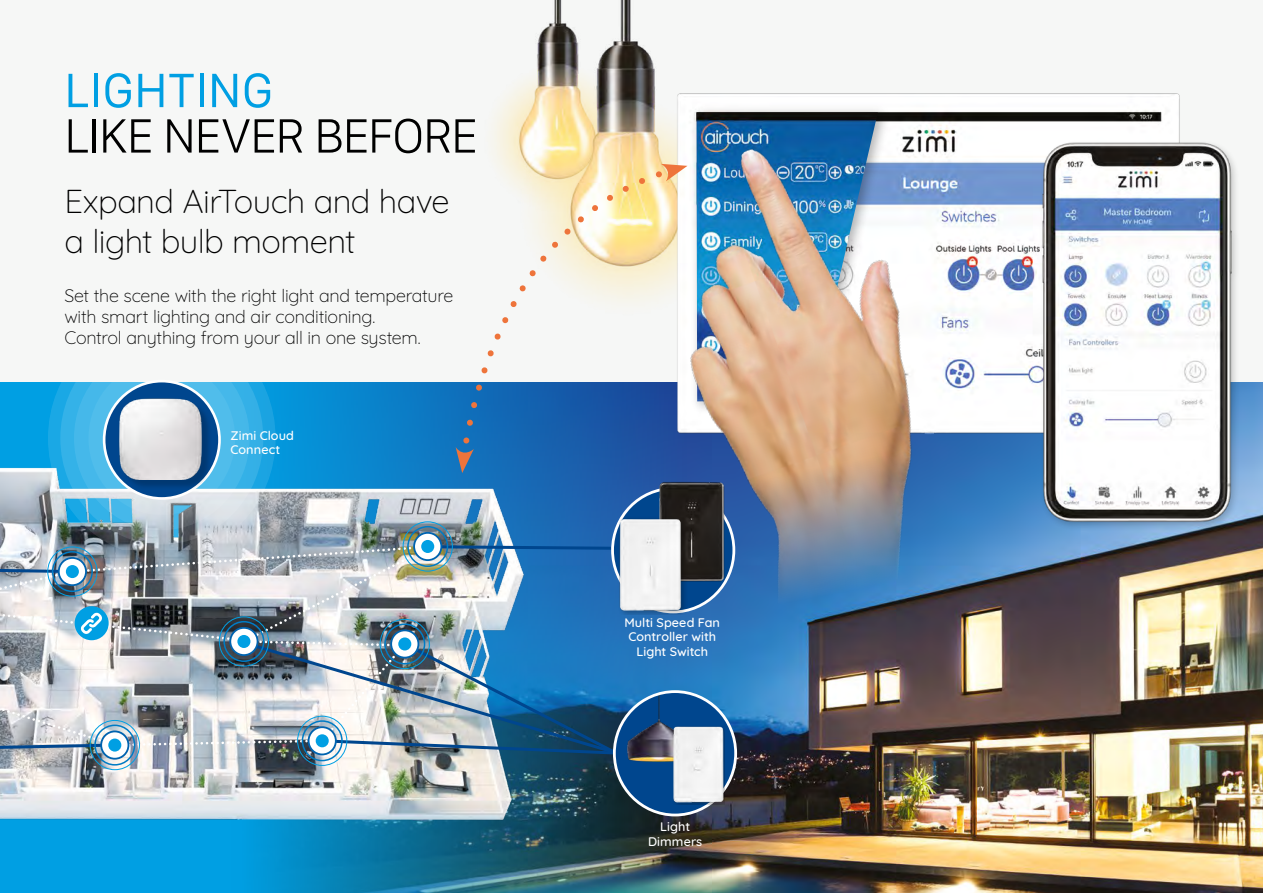
<style>
.page{position:relative;width:1263px;height:893px;background:#f6f7f6}
.page>*{position:absolute;margin:0;border:0;box-sizing:border-box;transform-origin:0 0}
.t1{font:300 49.95px "San Francisco Text";letter-spacing:-.045em;color:#000}
.t2{font:49.95px "San Francisco Text";letter-spacing:-.01em;color:#009fe3}
.t3{font:300 33px/39.6px "Quicksand 2011";letter-spacing:-.02em;color:#000}
.t4{font:300 18px/21px "Quicksand 2011";letter-spacing:-.015em;color:#000}
.t5{font:500 12.6px/14.2px "Quicksand 2011";letter-spacing:.005em;color:#fff;text-align:center}
</style>
<div class="page">
<div style="left:0;top:383px;width:758px;height:510px;background:#009fe3"></div>
<img style="left:260px;top:383px;width:1003px;height:510px">
<img style="left:503px;top:0;width:161px;height:165px">
<img style="left:0;top:758px;width:587px;height:81px">
<img style="left:664px;top:93px;width:516px;height:354px">
<div style="left:689px;top:104px;width:202px;height:311px;background:#000;opacity:.3"></div>
<img style="left:696px;top:112px;width:182px;height:16px">
<div style="left:1039px;top:140px;width:202px;height:391px;background:#000;opacity:.2"></div>
<img style="left:1038px;top:133px;width:199px;height:397px">
<img style="left:643px;top:128px;width:333px;height:515px">
<div style="left:614px;top:692px;width:122px;height:123px;background:#00468e;border-radius:50%"></div>
<img style="left:614px;top:692px;width:100px;height:78px">
<div style="left:613px;top:690px;width:124px;height:126px;border:3px solid #fff;border-radius:50%"></div>
<img style="left:671px;top:724px;width:54px;height:80px">
<svg style="left:612px;top:488px;width:122px;height:124px"></svg>
<div style="left:302px;top:720px;width:41px;height:41px;border:2px solid #007bc4;border-radius:50%"></div>
<div style="left:100px;top:730px;width:29px;height:30px;border:2px solid #0063af;border-radius:50%"></div>
<div style="left:94px;top:724px;width:41px;height:42px;border:2px solid #007bc4;border-radius:50%"></div>
<svg style="left:459px;top:165px;width:213px;height:282px"></svg>
<svg style="left:661px;top:164px;width:26px;height:17px"></svg>
<img style="left:655px;top:478px;width:75px;height:105px">
<div style="left:618px;top:516px;width:70px;height:98px;background:#000;opacity:.25"></div>
<img style="left:622px;top:516px;width:62px;height:95px">
<img style="left:0;top:383px;width:622px;height:375px">
<div style="left:104px;top:381px;width:115px;height:117px;background:#00468e;border-radius:50%"></div>
<div style="left:103px;top:380px;width:118px;height:120px;border:3px solid #fff;border-radius:50%"></div>
<div style="left:121px;top:400px;width:91px;height:90px;background:#000;opacity:.2"></div>
<img style="left:118px;top:397px;width:85px;height:82px">
<h1 class="t2" style="left:64px;top:59px;width:211px">LIGHTING</h1>
<h1 class="t1" style="left:64px;top:105px;width:416px">LIKE NEVER BEFORE</h1>
<h2 class="t3" style="left:65px;top:178px;width:387px">Expand AirTouch and have a light bulb moment</h2>
<p class="t4" style="left:65px;top:283px;width:390px">Set the scene with the right light and temperature with smart lighting and air conditioning.<br>Control anything from your all in one system.</p>
<p class="t5" style="left:230px;top:427px;width:65px;text-align:left">Zimi Cloud<br>Connect</p>
<p class="t5" style="left:624px;top:614px;width:97px">Multi Speed Fan<br>Controller with<br>Light Switch</p>
<p class="t5" style="left:648px;top:819px;width:56px">Light<br>Dimmers</p>
</div>
